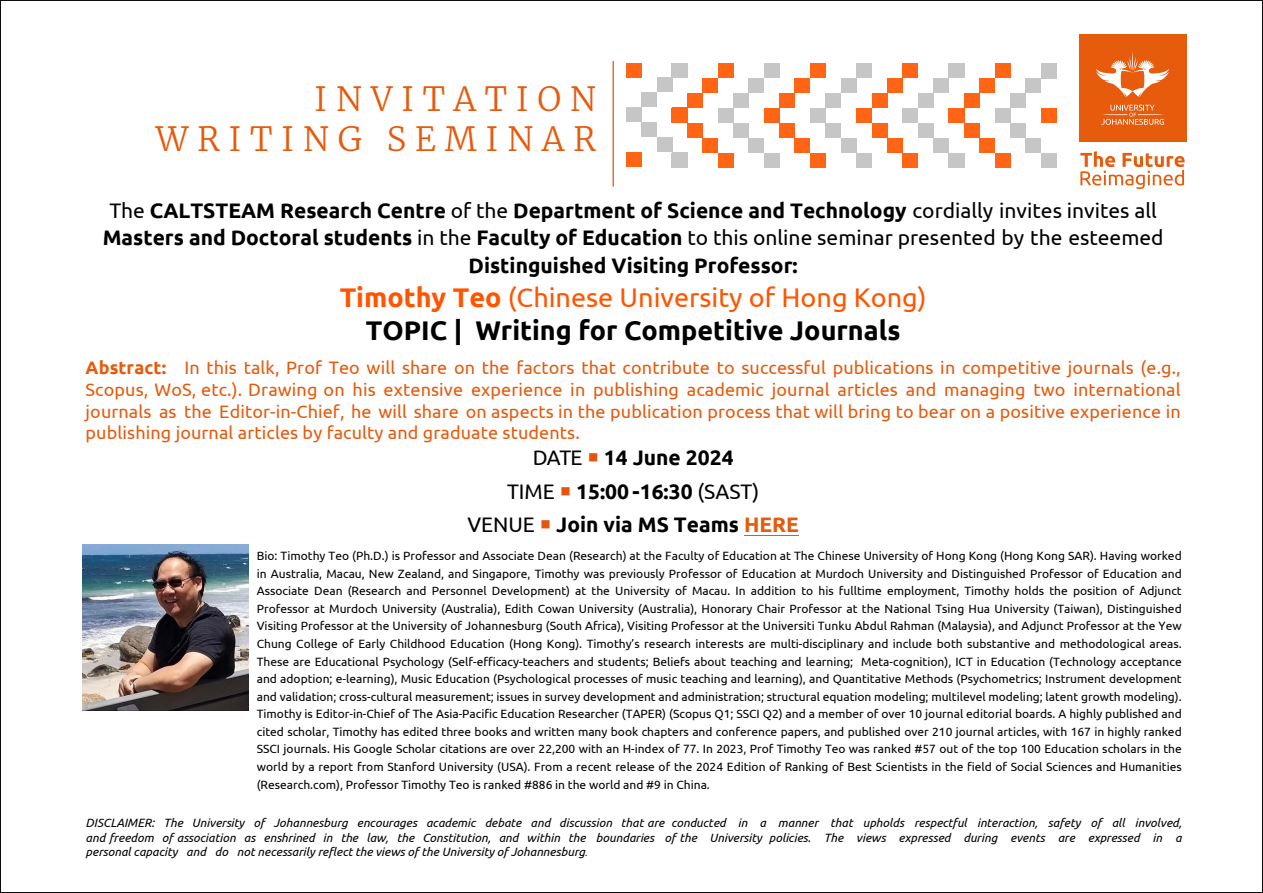
<style>
.page{position:relative;width:1263px;height:893px;background:#fff}
.page>*{position:absolute;margin:0;border:0;box-sizing:border-box;transform-origin:0 0}
.t1{font:300 33px/39.6px "Merriweather";letter-spacing:.26em;color:#e65a0c;text-align:right}
.t2{font:700 27px/33.5px "Ubuntu";color:#000;text-align:center}
.t3{font:700 21px/27.3px "Ubuntu";color:#000;text-align:center}
.t4{font:18px/21.6px "Ubuntu";letter-spacing:.005em;color:#e65a0c;text-align:justify}
.t5{font:12px/17.5px "Ubuntu";color:#000;text-align:justify}
.t6{font:italic 12px/14.4px "Ubuntu";color:#000;text-align:justify}
.s1{font-weight:400}
.s2{font-style:inherit}
.s3{color:#f50}
.s4{font-weight:400;color:#f50}
.s5{font-weight:700}
.s6{color:#e6530f}
.s7{color:#e65a0c}
.s8{font-size:9px}
</style>
<div class="page">
<img style="left:83px;top:544px;width:166px;height:166px">
<svg style="left:1080px;top:151px;width:104px;height:38px"></svg>
<div style="left:1079px;top:34px;width:107px;height:108px;background:#e75b0d"></div>
<svg style="left:1096px;top:52px;width:73px;height:46px"></svg>
<svg style="left:1101px;top:105px;width:63px;height:20px"></svg>
<div style="left:718px;top:153px;width:15px;height:15px;background:#ff6514"></div>
<div style="left:718px;top:108px;width:15px;height:15px;background:#c6c6c6"></div>
<div style="left:733px;top:123px;width:16px;height:15px;background:#c6c6c6"></div>
<div style="left:687px;top:123px;width:15px;height:15px;background:#ff6514"></div>
<div style="left:749px;top:78px;width:15px;height:15px;background:#c6c6c6"></div>
<div style="left:702px;top:78px;width:16px;height:15px;background:#ff6514"></div>
<div style="left:749px;top:138px;width:15px;height:15px;background:#c6c6c6"></div>
<div style="left:702px;top:138px;width:16px;height:15px;background:#ff6514"></div>
<div style="left:733px;top:93px;width:16px;height:15px;background:#c6c6c6"></div>
<div style="left:687px;top:93px;width:15px;height:15px;background:#ff6514"></div>
<div style="left:718px;top:63px;width:15px;height:15px;background:#ff6514"></div>
<div style="left:903px;top:153px;width:15px;height:15px;background:#ff6514"></div>
<div style="left:903px;top:108px;width:15px;height:15px;background:#c6c6c6"></div>
<div style="left:918px;top:123px;width:15px;height:15px;background:#c6c6c6"></div>
<div style="left:872px;top:123px;width:15px;height:15px;background:#ff6514"></div>
<div style="left:933px;top:78px;width:16px;height:15px;background:#c6c6c6"></div>
<div style="left:887px;top:78px;width:16px;height:15px;background:#ff6514"></div>
<div style="left:933px;top:138px;width:16px;height:15px;background:#c6c6c6"></div>
<div style="left:887px;top:138px;width:16px;height:15px;background:#ff6514"></div>
<div style="left:918px;top:93px;width:15px;height:15px;background:#c6c6c6"></div>
<div style="left:872px;top:93px;width:15px;height:15px;background:#ff6514"></div>
<div style="left:903px;top:63px;width:15px;height:15px;background:#ff6514"></div>
<div style="left:810px;top:153px;width:15px;height:15px;background:#ff6514"></div>
<div style="left:856px;top:153px;width:16px;height:15px;background:#c6c6c6"></div>
<div style="left:764px;top:153px;width:15px;height:15px;background:#c6c6c6"></div>
<div style="left:810px;top:108px;width:15px;height:15px;background:#c6c6c6"></div>
<div style="left:764px;top:108px;width:15px;height:15px;background:#ff6514"></div>
<div style="left:825px;top:123px;width:16px;height:15px;background:#c6c6c6"></div>
<div style="left:779px;top:123px;width:16px;height:15px;background:#ff6514"></div>
<div style="left:841px;top:78px;width:15px;height:15px;background:#c6c6c6"></div>
<div style="left:795px;top:78px;width:15px;height:15px;background:#ff6514"></div>
<div style="left:841px;top:138px;width:15px;height:15px;background:#c6c6c6"></div>
<div style="left:795px;top:138px;width:15px;height:15px;background:#ff6514"></div>
<div style="left:825px;top:93px;width:16px;height:15px;background:#c6c6c6"></div>
<div style="left:779px;top:93px;width:16px;height:15px;background:#ff6514"></div>
<div style="left:856px;top:108px;width:16px;height:15px;background:#ff6514"></div>
<div style="left:810px;top:63px;width:15px;height:15px;background:#ff6514"></div>
<div style="left:856px;top:63px;width:16px;height:15px;background:#c6c6c6"></div>
<div style="left:764px;top:63px;width:15px;height:15px;background:#c6c6c6"></div>
<div style="left:672px;top:153px;width:16px;height:15px;background:#c6c6c6"></div>
<div style="left:672px;top:108px;width:16px;height:15px;background:#ff6514"></div>
<div style="left:1041px;top:64px;width:15px;height:15px;background:#c6c6c6"></div>
<div style="left:672px;top:63px;width:16px;height:15px;background:#c6c6c6"></div>
<div style="left:995px;top:153px;width:15px;height:15px;background:#ff6514"></div>
<div style="left:1041px;top:153px;width:15px;height:15px;background:#c6c6c6"></div>
<div style="left:949px;top:153px;width:15px;height:15px;background:#c6c6c6"></div>
<div style="left:626px;top:152px;width:15px;height:15px;background:#ff6514"></div>
<div style="left:672px;top:152px;width:16px;height:15px;background:#c6c6c6"></div>
<div style="left:995px;top:108px;width:15px;height:15px;background:#c6c6c6"></div>
<div style="left:949px;top:108px;width:15px;height:15px;background:#ff6514"></div>
<div style="left:1010px;top:123px;width:16px;height:15px;background:#c6c6c6"></div>
<div style="left:964px;top:123px;width:15px;height:15px;background:#ff6514"></div>
<div style="left:1026px;top:78px;width:15px;height:15px;background:#c6c6c6"></div>
<div style="left:979px;top:78px;width:16px;height:15px;background:#ff6514"></div>
<div style="left:1026px;top:138px;width:15px;height:15px;background:#c6c6c6"></div>
<div style="left:979px;top:138px;width:16px;height:15px;background:#ff6514"></div>
<div style="left:1010px;top:93px;width:16px;height:15px;background:#c6c6c6"></div>
<div style="left:964px;top:93px;width:15px;height:15px;background:#ff6514"></div>
<div style="left:1041px;top:108px;width:15px;height:15px;background:#ff6514"></div>
<div style="left:995px;top:63px;width:15px;height:15px;background:#ff6514"></div>
<div style="left:1041px;top:63px;width:15px;height:15px;background:#c6c6c6"></div>
<div style="left:949px;top:63px;width:15px;height:15px;background:#c6c6c6"></div>
<div style="left:626px;top:107px;width:15px;height:15px;background:#c6c6c6"></div>
<div style="left:641px;top:122px;width:16px;height:15px;background:#c6c6c6"></div>
<div style="left:657px;top:77px;width:15px;height:15px;background:#c6c6c6"></div>
<div style="left:657px;top:137px;width:15px;height:15px;background:#c6c6c6"></div>
<div style="left:641px;top:92px;width:16px;height:15px;background:#c6c6c6"></div>
<div style="left:672px;top:107px;width:16px;height:15px;background:#ff6514"></div>
<div style="left:626px;top:63px;width:15px;height:14px;background:#ff6514"></div>
<hr style="left:613px;top:61px;width:1px;height:126px;background:#e75b0d">
<hr style="left:744px;top:535px;width:54px;height:1px;background:#e65a0c">
<h1 class="t1" style="left:156px;top:78px;width:442px">INVITATION<br>WRITING SEMINAR</h1>
<p class="t3" style="left:103px;top:197px;width:1062px"><span class="s1">The</span> CALTSTEAM Research Centre <span class="s1">of the</span> Department of Science and Technology <span class="s1">cordially invites invites all<br></span><span class="s2">Masters and Doctoral students</span> <span class="s1">in the</span> <span class="s2">Faculty of Education</span> <span class="s1">to this online seminar presented by the esteemed<br></span>Distinguished Visiting Professor:</p>
<h2 class="t2" style="left:340px;top:280px;width:588px"><span class="s3">Timothy Teo</span> <span class="s4">(Chinese University of Hong Kong)<br></span>TOPIC | Writing for Competitive Journals</h2>
<p class="t4" style="left:86px;top:357px;width:1097px"><span class="s5">Abstract</span><span class="s5">:</span> In this talk, <span class="s2">Prof Teo</span> will share on the factors that contribute to successful publications in competitive journals (e.g., Scopus, WoS, etc.). Drawing on <span class="s2">his</span> extensive experience in publishing academic journal articles and managing two international journals as the Editor-in-Chief, <span class="s2">he</span> will share on aspects in the publication process that will bring to bear on a positive experience in publishing journal articles by faculty and graduate students.</p>
<h3 class="t3" style="left:467px;top:440px;width:333px;line-height:33.5px"><span class="s1">DATE</span> <span class="s6">○</span> 14 June 2024<br><span class="s1">TIME</span> <span class="s6">○</span> 15:00 -16:30 <span class="s1">(SAST)<br>VENUE</span> <span class="s6">○</span> Join via MS Teams <span class="s7">HERE</span></h3>
<p class="t5" style="left:257px;top:547px;width:926px">Bio: Timothy Teo (Ph.D.) is Professor and Associate Dean (Research) at the Faculty of Education at The Chinese University of Hong Kong (Hong Kong SAR). Having worked in Australia, Macau, New Zealand, and Singapore, Timothy was previously Professor of Education at Murdoch University and Distinguished Professor of Education and Associate Dean (Research and Personnel Development) at the University of Macau. In addition to his fulltime employment, Timothy holds the position of Adjunct Professor at Murdoch University (Australia), Edith Cowan University (Australia), Honorary Chair Professor at the National Tsing Hua University (Taiwan), Distinguished Visiting Professor at the University of Johannesburg (South Africa), Visiting Professor at the Universiti Tunku Abdul Rahman (Malaysia), and Adjunct Professor at the Yew Chung College of Early Childhood Education (Hong Kong). Timothy’s research interests are multi-disciplinary and include both substantive and methodological areas.<br>These are Educational Psychology (Self-efficacy-teachers and students; Beliefs about teaching and learning; Meta-cognition), ICT in Education (Technology acceptance and adoption; e-learning), Music Education (Psychological processes of music teaching and learning), and Quantitative Methods (Psychometrics; Instrument development and validation; cross-cultural measurement; issues in survey development and administration; structural equation modeling; multilevel modeling; latent growth modeling).<br>Timothy is Editor-in-Chief of The Asia-Pacific Education Researcher (TAPER) (Scopus Q1; SSCI Q2) and a member of over 10 journal editorial boards. A highly published and cited scholar, Timothy has edited three books and written many book chapters and conference papers, and published over 210 journal articles, with 167 in highly ranked SSCI journals. His Google Scholar citations are over 22,200 with an H-index of 77. In 2023, Prof Timothy Teo was ranked #57 out of the top 100 Education scholars in the world by a report from Stanford University (USA). From a recent release of the 2024 Edition of Ranking of Best Scientists in the field of Social Sciences and Humanities (Research.com), Professor Timothy Teo is ranked #886 in the world and #9 in China.</p>
<p class="t6" style="left:86px;top:815px;width:1098px">DISCLAIMER: The University of Johannesburg encourages academic debate and discussion that are conducted in a manner that upholds respectful interaction, safety of all involved, and freedom of association as enshrined in the law, the Constitution, and within the boundaries of the University policies. The views expressed during events are expressed in a personal capacity and do not necessarily reflect the views of the University of Johannesburg<span class="s8">.</span></p>
</div>
